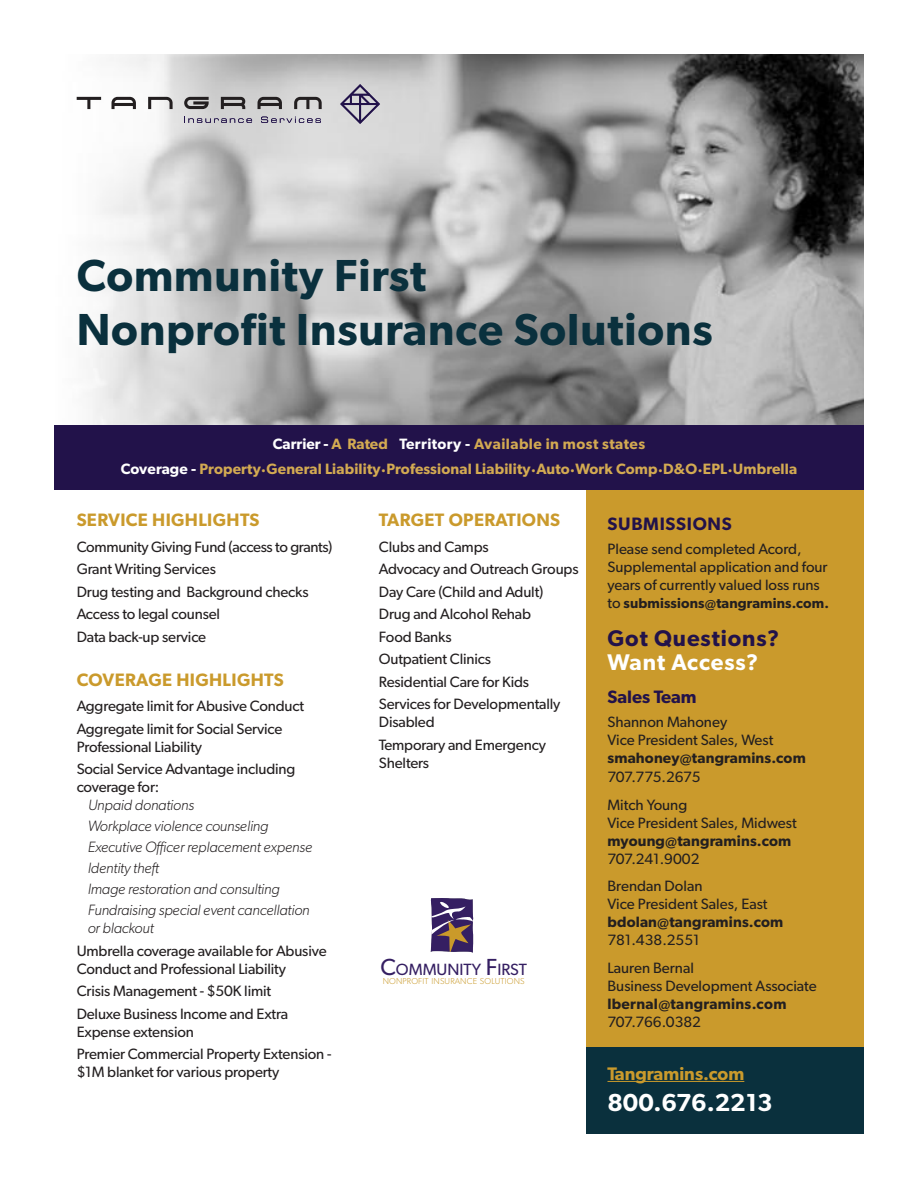
<style>
.page{position:relative;width:918px;height:1188px;background:#fff}
.page>*{position:absolute;margin:0;border:0;box-sizing:border-box;transform-origin:0 0}
.t1{font:600 45px "Gibson";letter-spacing:.02em;color:#0a303d}
.t2{font:600 24.75px "Gibson";color:#fff}
.t3{font:600 22.65px "Gibson";letter-spacing:.04em;color:#22124a}
.t4{font:600 22.65px "Gibson";letter-spacing:.04em;color:#fff}
.t5{font:600 18.15px "Gibson";color:#ca9a2c}
.t6{font:600 18px "Gibson";letter-spacing:.02em;color:#ca9a2c}
.t7{font:600 18px "Gibson";letter-spacing:.04em;color:#22124a}
.t8{font:600 18px "Gibson";color:#22124a}
.t9{font:16.35px "Gibson";color:#351f62}
.t10{font:15px/18px "Gibson";letter-spacing:-.01em;color:#231f20}
.t11{font:italic 300 15px "Gibson";letter-spacing:-.01em;color:#231f20}
.t12{font:600 15px "Gibson";letter-spacing:.01em;color:#d3aa52}
.t13{font:600 15px "Gibson";letter-spacing:.01em;color:#231f20}
.t14{font:600 15px "Gibson";letter-spacing:.03em;color:#d3aa52}
.t15{font:600 14.25px "Gibson";letter-spacing:.01em;color:#231f20}
.t16{font:300 8.55px "Gibson";letter-spacing:.015em;color:#ca9a2a}
.s1{color:#fff}
.s2{font-size:9px}
.s3{font-weight:400;font-size:15px}
.s4{font-size:23.25px}
</style>
<div class="page">
<img style="left:54px;top:54px;width:810px;height:372px">
<svg style="left:184px;top:117px;width:68px;height:6px"></svg>
<svg style="left:261px;top:117px;width:60px;height:6px"></svg>
<svg style="left:339px;top:84px;width:41px;height:40px;background:#aaa6b4"></svg>
<svg style="left:77px;top:97px;width:24px;height:12px"></svg>
<svg style="left:112px;top:97px;width:24px;height:12px"></svg>
<svg style="left:148px;top:97px;width:25px;height:12px"></svg>
<svg style="left:184px;top:97px;width:25px;height:12px"></svg>
<svg style="left:221px;top:97px;width:24px;height:12px"></svg>
<svg style="left:258px;top:97px;width:24px;height:12px"></svg>
<svg style="left:294px;top:97px;width:28px;height:12px"></svg>
<div style="left:54px;top:426px;width:810px;height:64px;background:#22124a"></div>
<div style="left:586px;top:490px;width:278px;height:558px;background:#ca9a2c"></div>
<div style="left:586px;top:1048px;width:278px;height:86px;background:#0a303d"></div>
<hr style="left:608px;top:1081px;width:136px;height:1px;background:#ca9a2c">
<svg style="left:431px;top:898px;width:43px;height:55px;background:#655072"></svg>
<p class="t1" style="left:77px;top:248px;width:351px">Community First</p>
<p class="t1" style="left:77px;top:302px;width:638px">Nonprofit Insurance Solutions</p>
<p class="t14" style="left:273px;top:435px;width:374px"><span class="s1">Carrier -</span> A Rated <span class="s1">Territory -</span> Available in most states</p>
<p class="t12" style="left:121px;top:460px;width:678px"><span class="s1">Coverage -</span> Property<span class="s2">•</span>General Liability<span class="s2">•</span>Professional Liability<span class="s2">•</span>Auto<span class="s2">•</span>Work Comp<span class="s2">•</span>D&amp;O<span class="s2">•</span>EPL<span class="s2">•</span>Umbrella</p>
<p class="t6" style="left:77px;top:509px;width:184px">SERVICE HIGHLIGHTS</p>
<p class="t10" style="left:77px;top:537px;width:257px">Community Giving Fund (access to grants)</p>
<p class="t10" style="left:77px;top:560px;width:141px">Grant Writing Services</p>
<p class="t10" style="left:77px;top:582px;width:233px">Drug testing and Background checks</p>
<p class="t10" style="left:77px;top:605px;width:145px">Access to legal counsel</p>
<p class="t10" style="left:77px;top:627px;width:131px">Data back-up service</p>
<p class="t6" style="left:77px;top:669px;width:209px">COVERAGE HIGHLIGHTS</p>
<p class="t10" style="left:77px;top:697px;width:229px">Aggregate limit for Abusive Conduct</p>
<p class="t10" style="left:77px;top:720px;width:207px">Aggregate limit for Social Service</p>
<p class="t10" style="left:77px;top:738px;width:127px">Professional Liability</p>
<p class="t10" style="left:77px;top:760px;width:220px">Social Service Advantage including</p>
<p class="t10" style="left:77px;top:778px;width:84px">coverage for:</p>
<p class="t11" style="left:88px;top:796px;width:108px">Unpaid donations</p>
<p class="t11" style="left:88px;top:817px;width:182px">Workplace violence counseling</p>
<p class="t11" style="left:88px;top:838px;width:226px">Executive Officer replacement expense</p>
<p class="t11" style="left:88px;top:859px;width:73px">Identity theft</p>
<p class="t11" style="left:88px;top:880px;width:194px">Image restoration and consulting</p>
<p class="t11" style="left:88px;top:901px;width:223px">Fundraising special event cancellation</p>
<p class="t11" style="left:88px;top:919px;width:68px">or blackout</p>
<p class="t10" style="left:77px;top:942px;width:251px">Umbrella coverage available for Abusive<br>Conduct and Professional Liability</p>
<p class="t10" style="left:77px;top:982px;width:196px">Crisis Management - $50K limit</p>
<p class="t10" style="left:77px;top:1005px;width:213px">Deluxe Business Income and Extra</p>
<p class="t10" style="left:77px;top:1023px;width:119px">Expense extension</p>
<p class="t10" style="left:77px;top:1045px;width:256px">Premier Commercial Property Extension - $1M blanket for various property</p>
<p class="t6" style="left:379px;top:509px;width:183px">TARGET OPERATIONS</p>
<p class="t10" style="left:379px;top:537px;width:111px">Clubs and Camps</p>
<p class="t10" style="left:379px;top:560px;width:201px">Advocacy and Outreach Groups</p>
<p class="t10" style="left:379px;top:582px;width:166px">Day Care (Child and Adult)</p>
<p class="t10" style="left:379px;top:605px;width:154px">Drug and Alcohol Rehab</p>
<p class="t10" style="left:379px;top:627px;width:74px">Food Banks</p>
<p class="t10" style="left:379px;top:650px;width:114px">Outpatient Clinics</p>
<p class="t10" style="left:379px;top:672px;width:152px">Residential Care for Kids</p>
<p class="t10" style="left:379px;top:695px;width:183px">Services for Developmentally</p>
<p class="t10" style="left:379px;top:713px;width:57px">Disabled</p>
<p class="t10" style="left:379px;top:735px;width:168px">Temporary and Emergency</p>
<p class="t10" style="left:379px;top:753px;width:52px">Shelters</p>
<p class="t7" style="left:608px;top:513px;width:126px">SUBMISSIONS</p>
<p class="t10" style="left:608px;top:540px;width:196px">Please send completed Acord,</p>
<p class="t10" style="left:608px;top:558px;width:222px">Supplemental application and four</p>
<p class="t10" style="left:608px;top:576px;width:214px">years of currently valued loss runs</p>
<p class="t15" style="left:608px;top:595px;width:223px"><span class="s3">to</span> submissions@tangramins.com.</p>
<p class="t3" style="left:608px;top:625px;width:173px">Got Questions?</p>
<p class="t4" style="left:608px;top:649px;width:152px">Want Access?</p>
<p class="t8" style="left:608px;top:687px;width:91px">Sales Team</p>
<p class="t10" style="left:608px;top:713px;width:121px">Shannon Mahoney</p>
<p class="t10" style="left:608px;top:731px;width:167px">Vice President Sales, West</p>
<p class="t13" style="left:608px;top:749px;width:200px">smahoney@tangramins.com</p>
<p class="t10" style="left:608px;top:768px;width:95px">707.775.2675</p>
<p class="t10" style="left:608px;top:796px;width:81px">Mitch Young</p>
<p class="t10" style="left:608px;top:814px;width:191px">Vice President Sales, Midwest</p>
<p class="t13" style="left:608px;top:832px;width:185px">myoung@tangramins.com</p>
<p class="t10" style="left:608px;top:850px;width:93px">707.241.9002</p>
<p class="t10" style="left:608px;top:877px;width:96px">Brendan Dolan</p>
<p class="t10" style="left:608px;top:895px;width:162px">Vice President Sales, East</p>
<p class="t13" style="left:608px;top:913px;width:177px">bdolan@tangramins.com</p>
<p class="t10" style="left:608px;top:931px;width:94px">781.438.2551</p>
<p class="t10" style="left:608px;top:959px;width:88px">Lauren Bernal</p>
<p class="t10" style="left:608px;top:977px;width:211px">Business Development Associate</p>
<p class="t13" style="left:608px;top:995px;width:180px">lbernal@tangramins.com</p>
<p class="t10" style="left:608px;top:1013px;width:95px">707.766.0382</p>
<p class="t5" style="left:608px;top:1062px;width:138px">Tangramins.com</p>
<p class="t2" style="left:608px;top:1088px;width:167px">800.676.2213</p>
<p class="t9" style="left:380px;top:959px;width:148px"><span class="s4">C</span>OMMUNITY <span class="s4">F</span>IRST</p>
<p class="t16" style="left:383px;top:976px;width:143px">NONPROFIT INSURANCE SOLUTIONS</p>
</div>
